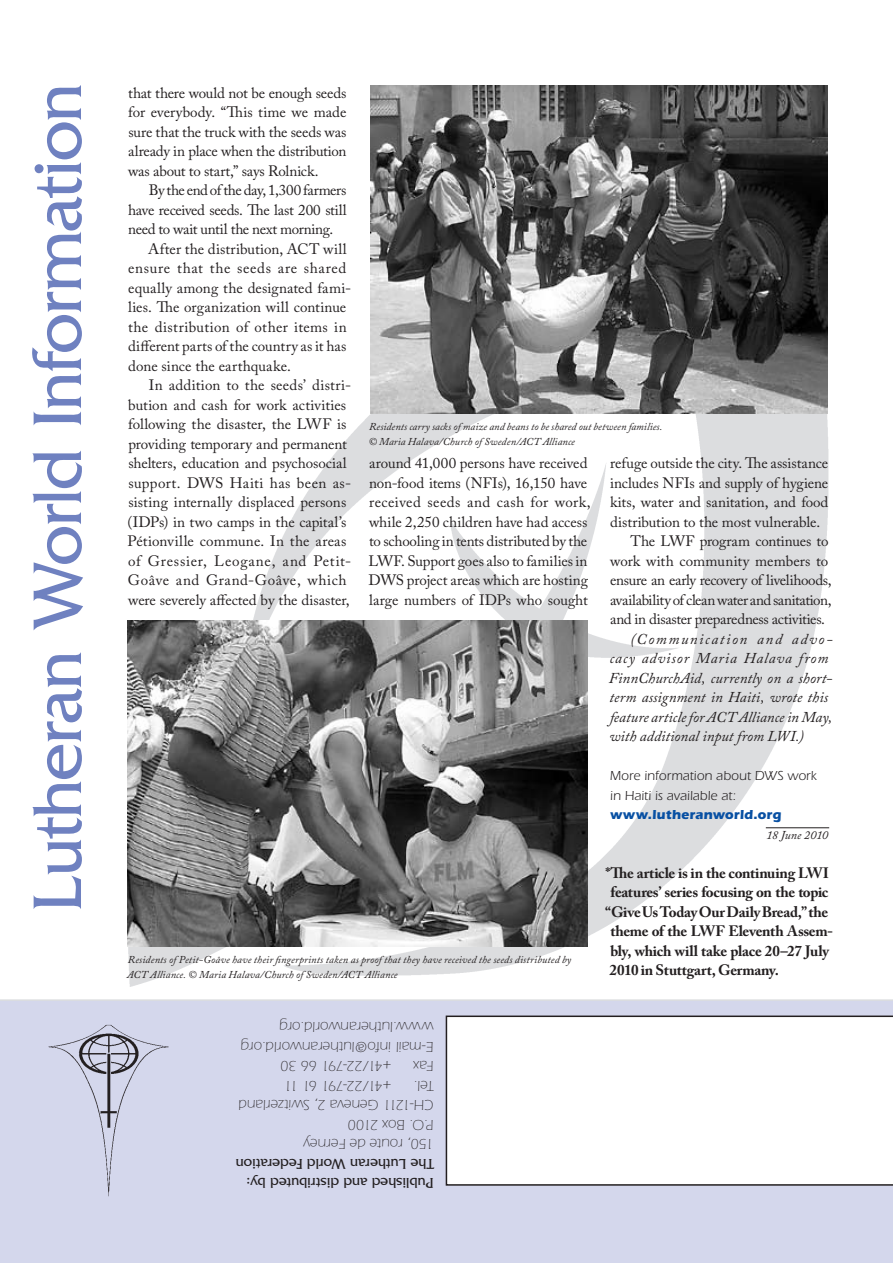
<style>
.page{position:relative;width:893px;height:1263px;background:#fff}
.page>*{position:absolute;margin:0;border:0;box-sizing:border-box;transform-origin:0 0}
.t1{font:72px "Friz Quadrata";letter-spacing:-.02em;color:#6f81c0}
.t2{font:15px/19.5px "Adobe Caslon Pro";letter-spacing:-.005em;color:#231f20;text-align:justify}
.t3{font:700 15px "Adobe Caslon Pro";letter-spacing:-.02em;color:#231f20}
.t4{font:italic 15px/19.5px "Adobe Caslon Pro";letter-spacing:.01em;color:#231f20}
.t5{font:300 15px/19.5px "Itc Eras";letter-spacing:.005em;color:#231f20}
.t6{font:15px "Adobe Caslon Pro";letter-spacing:-.025em;color:#231f20}
.t7{font:15px "Adobe Caslon Pro";letter-spacing:-.03em;color:#231f20}
.t8{font:15px "Adobe Caslon Pro";letter-spacing:.015em;color:#231f20}
.t9{font:15px/19.5px "Friz Quadrata";letter-spacing:-.005em;color:#231f20}
.t10{font:15px "Adobe Caslon Pro";letter-spacing:.04em;color:#231f20}
.t11{font:15px "Adobe Caslon Pro";letter-spacing:.02em;color:#231f20}
.t12{font:15px "Adobe Caslon Pro";letter-spacing:.05em;color:#231f20}
.t13{font:15px "Adobe Caslon Pro";letter-spacing:.025em;color:#231f20}
.t14{font:300 15px "Itc Eras";letter-spacing:-.085em;color:#231f20}
.t15{font:300 15px "Itc Eras";letter-spacing:-.025em;color:#231f20}
.t16{font:13.5px/19.5px "Itc Eras";letter-spacing:.01em;color:#231f20}
.t17{font:700 13.5px "Itc Eras";letter-spacing:.01em;color:#0850a3}
.t18{font:italic 12px "Adobe Caslon Pro";color:#231f20}
.t19{font:italic 10.5px/15px "Adobe Caslon Pro";letter-spacing:.015em;color:#231f20}
</style>
<div class="page">
<div style="left:0;top:999px;width:893px;height:264px;background:#d4d7ec"></div>
<svg style="left:446px;top:1015px;width:447px;height:171px"></svg>
<img style="left:38px;top:1013px;width:141px;height:197px">
<img style="left:128px;top:212px;width:701px;height:774px">
<hr style="left:766px;top:827px;width:63px;height:1px;background:#231f20">
<img style="left:370px;top:85px;width:457px;height:329px">
<img style="left:128px;top:620px;width:460px;height:326px">
<h1 class="t1" style="left:17px;top:912px;width:830px;rotate:-90deg">Lutheran World Information</h1>
<p class="t2" style="left:128px;top:83px;width:220px">that there would not be enough seeds for everybody. “This time we made sure that the truck with the seeds was already in place when the distribution was about to start,” says Rolnick.</p>
<p class="t7" style="left:149px;top:181px;width:199px">By the end of the day, 1,300 farmers</p>
<p class="t2" style="left:128px;top:200px;width:220px">have received seeds. The last 200 still</p>
<p class="t2" style="left:128px;top:219px;width:207px">need to wait until the next morning.</p>
<p class="t8" style="left:148px;top:240px;width:200px">After the distribution, ACT will</p>
<p class="t10" style="left:128px;top:259px;width:220px">ensure that the seeds are shared</p>
<p class="t2" style="left:128px;top:278px;width:224px">equally among the designated fami-</p>
<p class="t2" style="left:128px;top:297px;width:220px">lies. The organization will continue</p>
<p class="t11" style="left:128px;top:318px;width:220px">the distribution of other items in</p>
<p class="t2" style="left:128px;top:336px;width:220px">different parts of the country as it has</p>
<p class="t2" style="left:128px;top:356px;width:164px">done since the earthquake.</p>
<p class="t8" style="left:149px;top:376px;width:204px">In addition to the seeds’ distri-</p>
<p class="t2" style="left:128px;top:395px;width:219px">bution and cash for work activities</p>
<p class="t2" style="left:128px;top:414px;width:220px">following the disaster, the LWF is</p>
<p class="t2" style="left:128px;top:434px;width:220px">providing temporary and permanent</p>
<p class="t2" style="left:128px;top:453px;width:220px">shelters, education and psychosocial</p>
<p class="t13" style="left:128px;top:474px;width:224px">support. DWS Haiti has been as-</p>
<p class="t2" style="left:128px;top:492px;width:219px">sisting internally displaced persons</p>
<p class="t2" style="left:127px;top:512px;width:220px">(IDPs) in two camps in the capital’s</p>
<p class="t2" style="left:128px;top:531px;width:220px">Pétionville commune. In the areas</p>
<p class="t12" style="left:128px;top:552px;width:224px">of Gressier, Leogane, and Petit-</p>
<p class="t10" style="left:128px;top:571px;width:220px">Goâve and Grand-Goâve, which</p>
<p class="t2" style="left:128px;top:590px;width:223px">were severely affected by the disaster,</p>
<p class="t19" style="left:369px;top:419px;width:295px">Residents carry sacks of maize and beans to be shared out between families. © Maria Halava/Church of Sweden/ACT Alliance</p>
<p class="t2" style="left:368px;top:453px;width:224px;text-align:left">around 41,000 persons have received non-food items (NFIs), 16,150 have received seeds and cash for work, while 2,250 children have had access to schooling in tents distributed by the LWF. Support goes also to families in DWS project areas which are hosting large numbers of IDPs who sought</p>
<p class="t2" style="left:610px;top:453px;width:220px">refuge outside the city. The assistance</p>
<p class="t2" style="left:610px;top:473px;width:220px">includes NFIs and supply of hygiene</p>
<p class="t2" style="left:610px;top:492px;width:220px">kits, water and sanitation, and food</p>
<p class="t2" style="left:610px;top:512px;width:212px">distribution to the most vulnerable.</p>
<p class="t2" style="left:630px;top:531px;width:199px">The LWF program continues to</p>
<p class="t2" style="left:610px;top:551px;width:220px">work with community members to</p>
<p class="t6" style="left:610px;top:571px;width:223px">ensure an early recovery of livelihoods,</p>
<p class="t7" style="left:610px;top:591px;width:223px">availability of clean water and sanitation,</p>
<p class="t6" style="left:610px;top:610px;width:217px">and in disaster preparedness activities.</p>
<p class="t4" style="left:609px;top:629px;width:225px;text-indent:22px">(Communication and advo&shy;cacy advisor Maria Halava from FinnChurchAid, currently on a short&shy;term assignment in Haiti, wrote this feature article for ACT Alliance in May, with additional input from LWI.)</p>
<p class="t16" style="left:610px;top:766px;width:208px">More information about DWS work in Haiti is available at:</p>
<p class="t17" style="left:610px;top:807px;width:173px">www.lutheranworld.org</p>
<p class="t18" style="left:766px;top:827px;width:63px">18 June 2010</p>
<p class="t3" style="left:605px;top:864px;width:225px">*The article is in the continuing LWI</p>
<p class="t3" style="left:610px;top:883px;width:219px">features’ series focusing on the topic</p>
<p class="t3" style="left:605px;top:903px;width:224px">“Give Us Today Our Daily Bread,” the</p>
<p class="t3" style="left:610px;top:922px;width:224px">theme of the LWF Eleventh Assem-</p>
<p class="t3" style="left:610px;top:942px;width:220px">bly, which will take place 20–27 July</p>
<p class="t3" style="left:610px;top:961px;width:171px">2010 in Stuttgart, Germany.</p>
<p class="t19" style="left:127px;top:952px;width:446px">Residents of Petit-Goâve have their fingerprints taken as proof that they have received the seeds distributed by<br>ACT Alliance. © Maria Halava/Church of Sweden/ACT Alliance</p>
<p class="t5" style="left:434px;top:1076px;width:194px;rotate:-180deg">Fax<br>E-mail info@lutheranworld.org www.lutheranworld.org</p>
<p class="t15" style="left:391px;top:1074px;width:112px;rotate:-180deg">+41/22-791 66 30</p>
<p class="t14" style="left:391px;top:1094px;width:109px;rotate:-180deg">+41/22-791 61 11</p>
<p class="t5" style="left:434px;top:1095px;width:21px;rotate:-180deg">Tel.</p>
<p class="t5" style="left:434px;top:1115px;width:197px;rotate:-180deg">CH-1211 Geneva 2, Switzerland</p>
<p class="t5" style="left:434px;top:1134px;width:87px;rotate:-180deg">P.O. Box 2100</p>
<p class="t5" style="left:434px;top:1154px;width:132px;rotate:-180deg">150, route de Ferney</p>
<p class="t9" style="left:434px;top:1193px;width:199px;rotate:-180deg">Published and distributed by:<br>The Lutheran World Federation</p>
</div>
